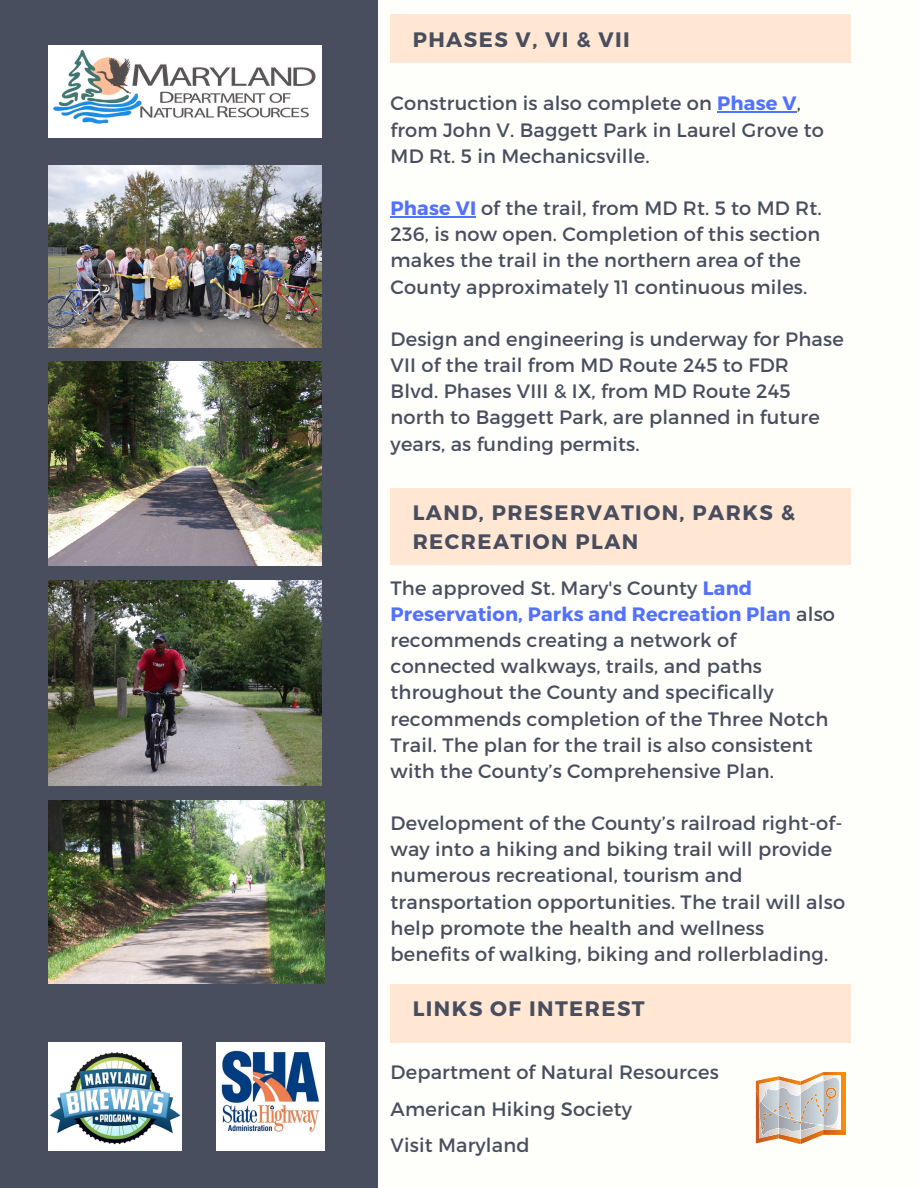
<style>
.page{position:relative;width:918px;height:1188px;background:#fefefa}
.page>*{position:absolute;margin:0;border:0;box-sizing:border-box;transform-origin:0 0}
.t1{font:700 21px/28.8px "Montserrat";letter-spacing:.07em;color:#494e5f}
.t2{font:19.35px/26.1px "Montserrat";letter-spacing:.01em;color:#494e5f}
.t3{font:700 19.35px/26.1px "Montserrat";letter-spacing:.01em;color:#5271ff}
.s1{font-weight:700;color:#5271ff}
.s2{font-weight:400;color:#494e5f}
</style>
<div class="page">
<div style="left:0;top:0;width:377px;height:1188px;background:#494e5f"></div>
<div style="left:391px;top:15px;width:460px;height:48px;background:#ffe7d4"></div>
<hr style="left:717px;top:112px;width:80px;height:1px;background:#5271ff">
<hr style="left:391px;top:216px;width:85px;height:2px;background:#5271ff">
<div style="left:391px;top:488px;width:460px;height:77px;background:#ffe7d4"></div>
<img style="left:49px;top:1042px;width:132px;height:108px">
<img style="left:49px;top:45px;width:273px;height:93px">
<img style="left:216px;top:1042px;width:108px;height:108px">
<img style="left:49px;top:166px;width:273px;height:182px">
<img style="left:49px;top:361px;width:273px;height:205px">
<img style="left:49px;top:581px;width:273px;height:204px">
<img style="left:49px;top:800px;width:275px;height:183px">
<div style="left:391px;top:984px;width:460px;height:58px;background:#ffe7d4"></div>
<img style="left:756px;top:1080px;width:3px;height:9px">
<img style="left:756px;top:1089px;width:3px;height:54px">
<svg style="left:759px;top:1072px;width:87px;height:72px"></svg>
<p class="t1" style="left:413px;top:24px;width:219px">PHASES V, VI &amp; VII</p>
<p class="t2" style="left:391px;top:90px;width:435px">Construction is also complete on <span class="s1">Phase V</span>, from John V. Baggett Park in Laurel Grove to</p>
<p class="t2" style="left:391px;top:142px;width:261px">MD Rt. 5 in Mechanicsville.</p>
<p class="t2" style="left:391px;top:194px;width:433px"><span class="s1">Phase VI</span> of the trail, from MD Rt. 5 to MD Rt.<br>236, is now open. Completion of this section</p>
<p class="t2" style="left:391px;top:247px;width:418px">makes the trail in the northern area of the<br>County approximately 11 continuous miles.</p>
<p class="t2" style="left:391px;top:325px;width:455px">Design and engineering is underway for Phase<br>VII of the trail from MD Route 245 to FDR</p>
<p class="t2" style="left:391px;top:377px;width:431px">Blvd. Phases VIII &amp; IX, from MD Route 245 north to Baggett Park, are planned in future</p>
<p class="t2" style="left:391px;top:430px;width:251px">years, as funding permits.</p>
<p class="t1" style="left:413px;top:497px;width:384px">LAND, PRESERVATION, PARKS &amp;<br>RECREATION PLAN</p>
<p class="t3" style="left:391px;top:574px;width:446px"><span class="s2">The approved St. Mary's County</span> Land<br>Preservation, Parks and Recreation Plan <span class="s2">also</span></p>
<p class="t2" style="left:391px;top:626px;width:439px">recommends creating a network of connected walkways, trails, and paths throughout the County and specifically recommends completion of the Three Notch Trail. The plan for the trail is also consistent with the County’s Comprehensive Plan.</p>
<p class="t2" style="left:391px;top:809px;width:453px">Development of the County’s railroad right-of&shy;way into a hiking and biking trail will provide</p>
<p class="t2" style="left:391px;top:862px;width:456px">numerous recreational, tourism and transportation opportunities. The trail will also help promote the health and wellness benefits of walking, biking and rollerblading.</p>
<p class="t1" style="left:413px;top:993px;width:234px">LINKS OF INTEREST</p>
<p class="t2" style="left:391px;top:1058px;width:330px">Department of Natural Resources</p>
<p class="t2" style="left:391px;top:1095px;width:243px">American Hiking Society</p>
<p class="t2" style="left:391px;top:1131px;width:141px">Visit Maryland</p>
</div>
